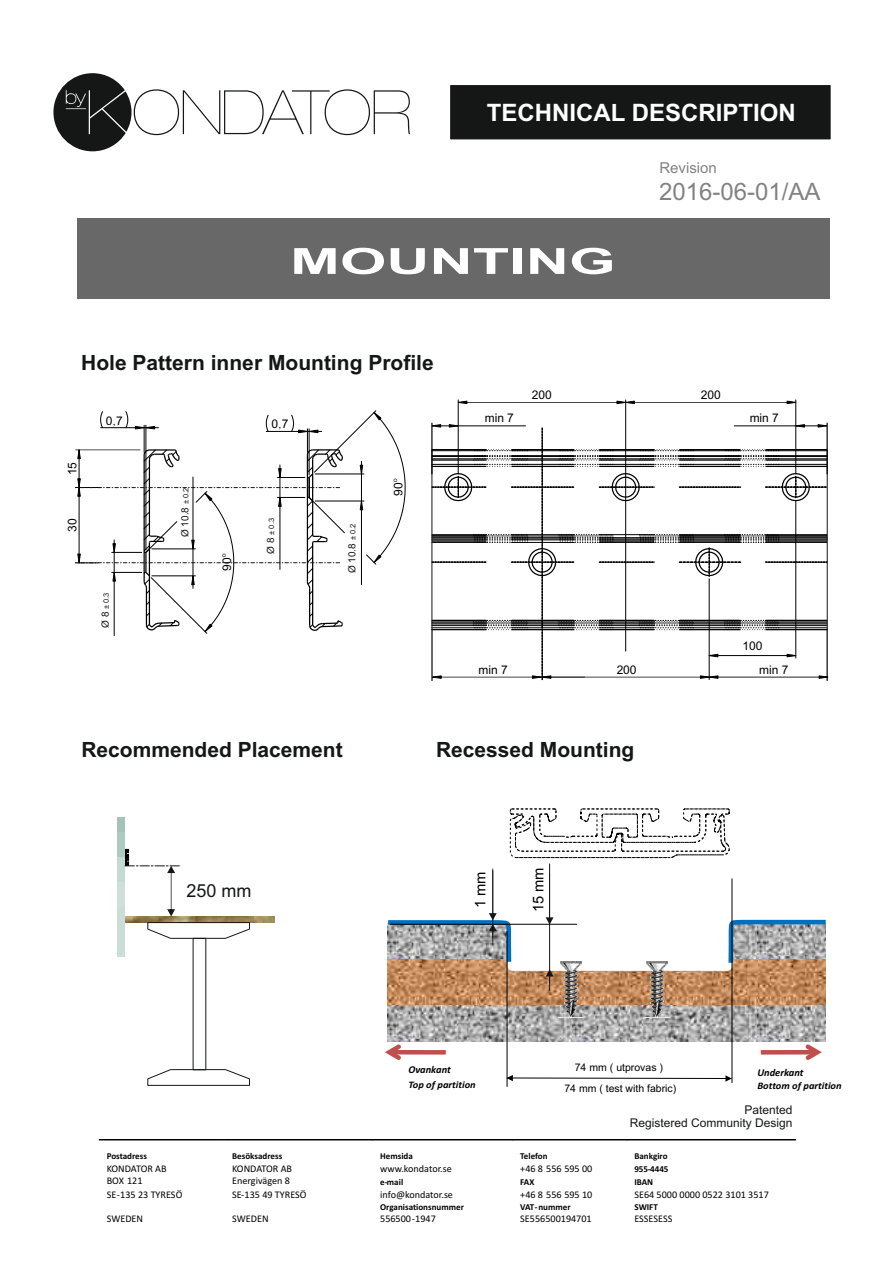
<style>
.page{position:relative;width:893px;height:1263px;background:#fff}
.page>*{position:absolute;margin:0;border:0;box-sizing:border-box;transform-origin:0 0}
.t1{font:700 36px "Arial";color:#fff;scale:1.66 1}
.t2{font:700 24px "Arial";color:#fff}
.t3{font:24px "Arial";color:#818281}
.t4{font:700 21px "Arial";color:#151616}
.t5{font:18px "Arial";color:#151616}
.t6{font:15px "Arial";color:#818281}
.t7{font:14.7px "Arial";color:#000}
.t8{font:12px "Arial Unicode MS";color:#000}
.t9{font:12px/13.4px "Arial";color:#151616;text-align:right}
.t10{font:10.5px/20.7px "Arial";color:#000;text-align:center}
.t11{font:italic 700 10.5px "Calibri";color:#000}
.t12{font:10.2px "Calibri";color:#000}
.t13{font:italic 700 10.05px "Calibri";color:#000;scale:1.04 1}
.t14{font:10.05px "Arial";color:#151616}
.t15{font:700 9px "Calibri";color:#000}
.t16{font:7.5px "Arial";color:#151616}
.s1{font-family:"Batang"}
.s2{font-size:7.5px}
.s3{font-size:10.05px}
</style>
<div class="page">
<div style="left:78px;top:218px;width:752px;height:81px;background:#686868"></div>
<hr style="left:114px;top:540px;width:1px;height:96px;background:#000">
<svg style="left:75px;top:410px;width:330px;height:224px"></svg>
<hr style="left:795px;top:400px;width:1px;height:74px;background:#000">
<hr style="left:625px;top:400px;width:1px;height:251px;background:#000">
<hr style="left:458px;top:400px;width:1px;height:74px;background:#000">
<svg style="left:458px;top:401px;width:9px;height:3px"></svg>
<svg style="left:787px;top:401px;width:9px;height:3px"></svg>
<svg style="left:617px;top:401px;width:18px;height:3px"></svg>
<hr style="left:431px;top:450px;width:1px;height:180px;background:#151616">
<hr style="left:634px;top:402px;width:153px;height:1px;background:#000">
<hr style="left:466px;top:402px;width:153px;height:1px;background:#000">
<hr style="left:827px;top:423px;width:1px;height:51px;background:#000">
<hr style="left:827px;top:629px;width:1px;height:52px;background:#000">
<hr style="left:432px;top:423px;width:1px;height:51px;background:#000">
<svg style="left:432px;top:424px;width:396px;height:256px"></svg>
<hr style="left:432px;top:629px;width:1px;height:52px;background:#000">
<svg style="left:125px;top:916px;width:150px;height:6px"></svg>
<svg style="left:117px;top:818px;width:8px;height:138px"></svg>
<svg style="left:147px;top:922px;width:103px;height:17px"></svg>
<svg style="left:147px;top:1069px;width:103px;height:17px"></svg>
<svg style="left:125px;top:849px;width:55px;height:67px"></svg>
<svg style="left:388px;top:991px;width:438px;height:15px;background:#c08b61"></svg>
<svg style="left:388px;top:1006px;width:438px;height:36px;background:#a7a7a7"></svg>
<hr style="left:507px;top:931px;width:1px;height:156px;background:#000">
<hr style="left:732px;top:878px;width:1px;height:205px;background:#000">
<img style="left:645px;top:991px;width:25px;height:26px">
<svg style="left:506px;top:1075px;width:226px;height:7px"></svg>
<hr style="left:761px;top:1050px;width:56px;height:4px;background:#bf4f4d">
<svg style="left:802px;top:1040px;width:24px;height:20px"></svg>
<hr style="left:389px;top:1050px;width:57px;height:4px;background:#bf4f4d">
<svg style="left:385px;top:1040px;width:20px;height:20px"></svg>
<svg style="left:387px;top:808px;width:439px;height:183px"></svg>
<img style="left:558px;top:961px;width:25px;height:56px">
<div style="left:450px;top:85px;width:381px;height:55px;background:#151616"></div>
<hr style="left:99px;top:1140px;width:124px;height:1px;background:#000">
<hr style="left:224px;top:1140px;width:148px;height:1px;background:#000">
<hr style="left:372px;top:1140px;width:140px;height:1px;background:#000">
<hr style="left:512px;top:1140px;width:114px;height:1px;background:#000">
<hr style="left:626px;top:1140px;width:170px;height:1px;background:#000">
<svg style="left:53px;top:73px;width:357px;height:78px"></svg>
<h2 class="t2" style="left:487px;top:103px;width:310px">TECHNICAL DESCRIPTION</h2>
<h1 class="t1" style="left:290px;top:248px;width:198px">MOUNTING</h1>
<h3 class="t6" style="left:659px;top:162px;width:59px">Revision</h3>
<h2 class="t3" style="left:659px;top:182px;width:163px">2016-06-01/AA</h2>
<h3 class="t4" style="left:81px;top:355px;width:354px">Hole Pattern inner Mounting Profile</h3>
<p class="t8" style="left:68px;top:475px;width:15px;rotate:-90deg">15</p>
<p class="t8" style="left:106px;top:416px;width:18px">0<span class="s1">,</span>7</p>
<p class="t8" style="left:272px;top:419px;width:18px">0<span class="s1">,</span>7</p>
<p class="t14" style="left:181px;top:537px;width:51px;rotate:-90deg">Ø 10.8 <span class="s2">± 0.2</span></p>
<p class="t8" style="left:68px;top:532px;width:15px;rotate:-90deg">30</p>
<p class="t16" style="left:269px;top:535px;width:18px;rotate:-90deg">± 0.3</p>
<p class="t14" style="left:267px;top:554px;width:18px;rotate:-90deg">Ø 8</p>
<p class="t8" style="left:223px;top:571px;width:20px;rotate:-90deg">90<span class="s1">°</span></p>
<p class="t16" style="left:103px;top:628px;width:37px;rotate:-90deg"><span class="s3">Ø 8</span> ± 0.3</p>
<p class="t14" style="left:348px;top:573px;width:51px;rotate:-90deg">Ø 10.8 <span class="s2">± 0.2</span></p>
<p class="t8" style="left:394px;top:496px;width:20px;rotate:-90deg">90<span class="s1">°</span></p>
<p class="t8" style="left:485px;top:413px;width:31px">min 7</p>
<p class="t8" style="left:532px;top:390px;width:21px">200</p>
<p class="t8" style="left:478px;top:665px;width:31px">min 7</p>
<p class="t8" style="left:617px;top:665px;width:21px">200</p>
<h3 class="t4" style="left:81px;top:742px;width:263px">Recommended Placement</h3>
<h3 class="t4" style="left:436px;top:742px;width:200px">Recessed Mounting</h3>
<p class="t8" style="left:701px;top:390px;width:21px">200</p>
<p class="t8" style="left:750px;top:413px;width:31px">min 7</p>
<p class="t8" style="left:742px;top:641px;width:21px">100</p>
<p class="t8" style="left:759px;top:665px;width:31px">min 7</p>
<h3 class="t5" style="left:186px;top:884px;width:67px">250 mm</h3>
<h3 class="t7" style="left:475px;top:908px;width:38px;rotate:-90deg">1 mm</h3>
<h3 class="t7" style="left:533px;top:912px;width:46px;rotate:-90deg">15 mm</h3>
<p class="t11" style="left:408px;top:1065px;width:44px">Ovankant</p>
<p class="t13" style="left:408px;top:1081px;width:66px">Top of partition</p>
<p class="t10" style="left:564px;top:1058px;width:113px">74 mm ( utprovas )<br>74 mm ( test with fabric)</p>
<p class="t11" style="left:757px;top:1068px;width:48px">Underkant</p>
<p class="t13" style="left:757px;top:1081px;width:83px">Bottom of partition</p>
<p class="t9" style="left:630px;top:1104px;width:164px">Patented<br>Registered Community Design</p>
<p class="t15" style="left:107px;top:1152px;width:42px">Postadress</p>
<p class="t15" style="left:232px;top:1152px;width:52px">Besöksadress</p>
<p class="t15" style="left:380px;top:1152px;width:34px">Hemsida</p>
<p class="t15" style="left:520px;top:1152px;width:29px">Telefon</p>
<p class="t15" style="left:634px;top:1152px;width:35px">Bankgiro</p>
<p class="t12" style="left:107px;top:1164px;width:61px">KONDATOR AB</p>
<p class="t12" style="left:232px;top:1164px;width:61px">KONDATOR AB</p>
<p class="t12" style="left:380px;top:1164px;width:73px">www.kondator.se</p>
<p class="t12" style="left:520px;top:1164px;width:74px">+46 8 556 595 00</p>
<p class="t15" style="left:634px;top:1165px;width:36px">955-4445</p>
<p class="t12" style="left:107px;top:1176px;width:37px">BOX 121</p>
<p class="t12" style="left:232px;top:1176px;width:59px">Energivägen 8</p>
<p class="t15" style="left:380px;top:1178px;width:25px">e-mail</p>
<p class="t15" style="left:520px;top:1178px;width:16px">FAX</p>
<p class="t15" style="left:634px;top:1178px;width:20px">IBAN</p>
<p class="t12" style="left:107px;top:1190px;width:77px">SE-135 23 TYRESÖ</p>
<p class="t12" style="left:232px;top:1190px;width:76px">SE-135 49 TYRESÖ</p>
<p class="t12" style="left:380px;top:1190px;width:74px">info@kondator.se</p>
<p class="t12" style="left:520px;top:1190px;width:74px">+46 8 556 595 10</p>
<p class="t12" style="left:634px;top:1190px;width:136px">SE64 5000 0000 0522 3101 3517</p>
<p class="t15" style="left:380px;top:1203px;width:85px">Organisationsnummer</p>
<p class="t15" style="left:520px;top:1203px;width:52px">VAT-nummer</p>
<p class="t15" style="left:634px;top:1203px;width:25px">SWIFT</p>
<p class="t12" style="left:107px;top:1215px;width:38px">SWEDEN</p>
<p class="t12" style="left:232px;top:1215px;width:38px">SWEDEN</p>
<p class="t12" style="left:380px;top:1215px;width:57px">556500-1947</p>
<p class="t12" style="left:520px;top:1215px;width:73px">SE556500194701</p>
<p class="t12" style="left:634px;top:1215px;width:39px">ESSESESS</p>
</div>
